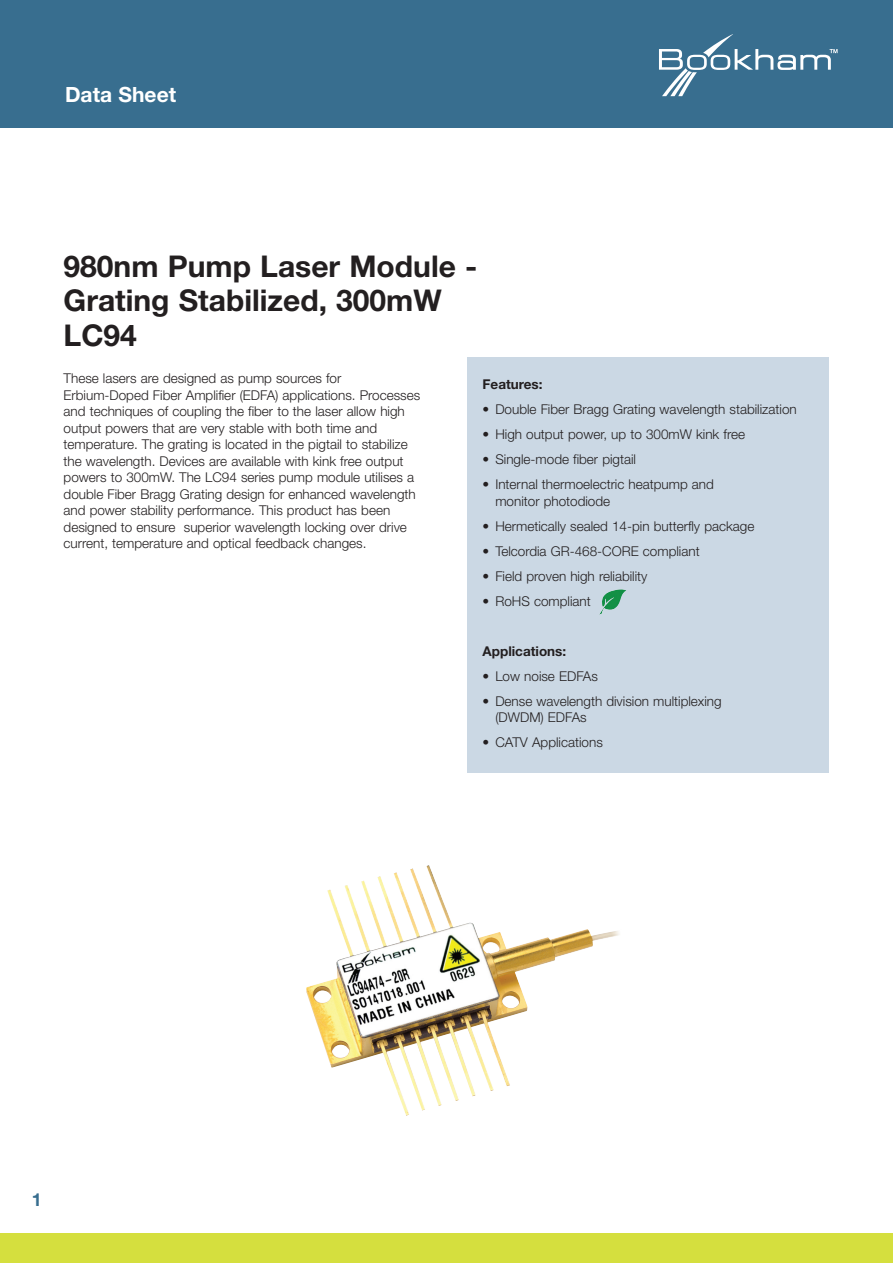
<style>
.page{position:relative;width:893px;height:1263px;background:#fff}
.page>*{position:absolute;margin:0;border:0;box-sizing:border-box;transform-origin:0 0}
.t1{font:700 30px/34.5px "Helvetica Neue";color:#231f20}
.t2{font:700 21px "Helvetica Neue";color:#fff}
.t3{font:700 18px "Helvetica Neue";color:#386e8f}
.t4{font:300 13.5px/16.5px "Helvetica Neue";color:#231f20}
.t5{font:700 13.5px "Helvetica Neue";color:#231f20}
</style>
<div class="page">
<div style="left:0;top:0;width:893px;height:128px;background:#386e8f"></div>
<svg style="left:659px;top:34px;width:178px;height:62px"></svg>
<div style="left:0;top:1233px;width:893px;height:30px;background:#d5df3e"></div>
<img style="left:306px;top:865px;width:313px;height:251px">
<div style="left:468px;top:357px;width:361px;height:416px;background:#cbd8e4"></div>
<img style="left:599px;top:589px;width:27px;height:26px">
<h2 class="t2" style="left:65px;top:87px;width:113px">Data Sheet</h2>
<h1 class="t1" style="left:64px;top:251px;width:415px">980nm Pump Laser Module -<br>Grating Stabilized, 300mW<br>LC94</h1>
<p class="t4" style="left:64px;top:372px;width:358px">These lasers are designed as pump sources for Erbium-Doped Fiber Amplifier (EDFA) applications. Processes and techniques of coupling the fiber to the laser allow high output powers that are very stable with both time and temperature. The grating is located in the pigtail to stabilize the wavelength. Devices are available with kink free output powers to 300mW. The LC94 series pump module utilises a double Fiber Bragg Grating design for enhanced wavelength and power stability performance. This product has been designed to ensure superior wavelength locking over drive current, temperature and optical feedback changes.</p>
<p class="t5" style="left:483px;top:380px;width:62px">Features:</p>
<p class="t4" style="left:483px;top:403px;width:316px">• Double Fiber Bragg Grating wavelength stabilization</p>
<p class="t4" style="left:483px;top:428px;width:264px">• High output power, up to 300mW kink free</p>
<p class="t4" style="left:483px;top:453px;width:155px">• Single-mode fiber pigtail</p>
<p class="t4" style="left:495px;top:478px;width:220px;text-indent:-13px">• Internal thermoelectric heatpump and monitor photodiode</p>
<p class="t4" style="left:483px;top:519px;width:273px">• Hermetically sealed 14-pin butterfly package</p>
<p class="t4" style="left:483px;top:544px;width:219px">• Telcordia GR-468-CORE compliant</p>
<p class="t4" style="left:483px;top:569px;width:166px">• Field proven high reliability</p>
<p class="t4" style="left:483px;top:594px;width:110px">• RoHS compliant</p>
<p class="t5" style="left:483px;top:646px;width:85px">Applications:</p>
<p class="t4" style="left:483px;top:669px;width:117px">• Low noise EDFAs</p>
<p class="t4" style="left:495px;top:694px;width:228px;text-indent:-13px">• Dense wavelength division multiplexing (DWDM) EDFAs</p>
<p class="t4" style="left:483px;top:736px;width:122px">• CATV Applications</p>
<h3 class="t3" style="left:32px;top:1193px;width:12px">1</h3>
</div>
